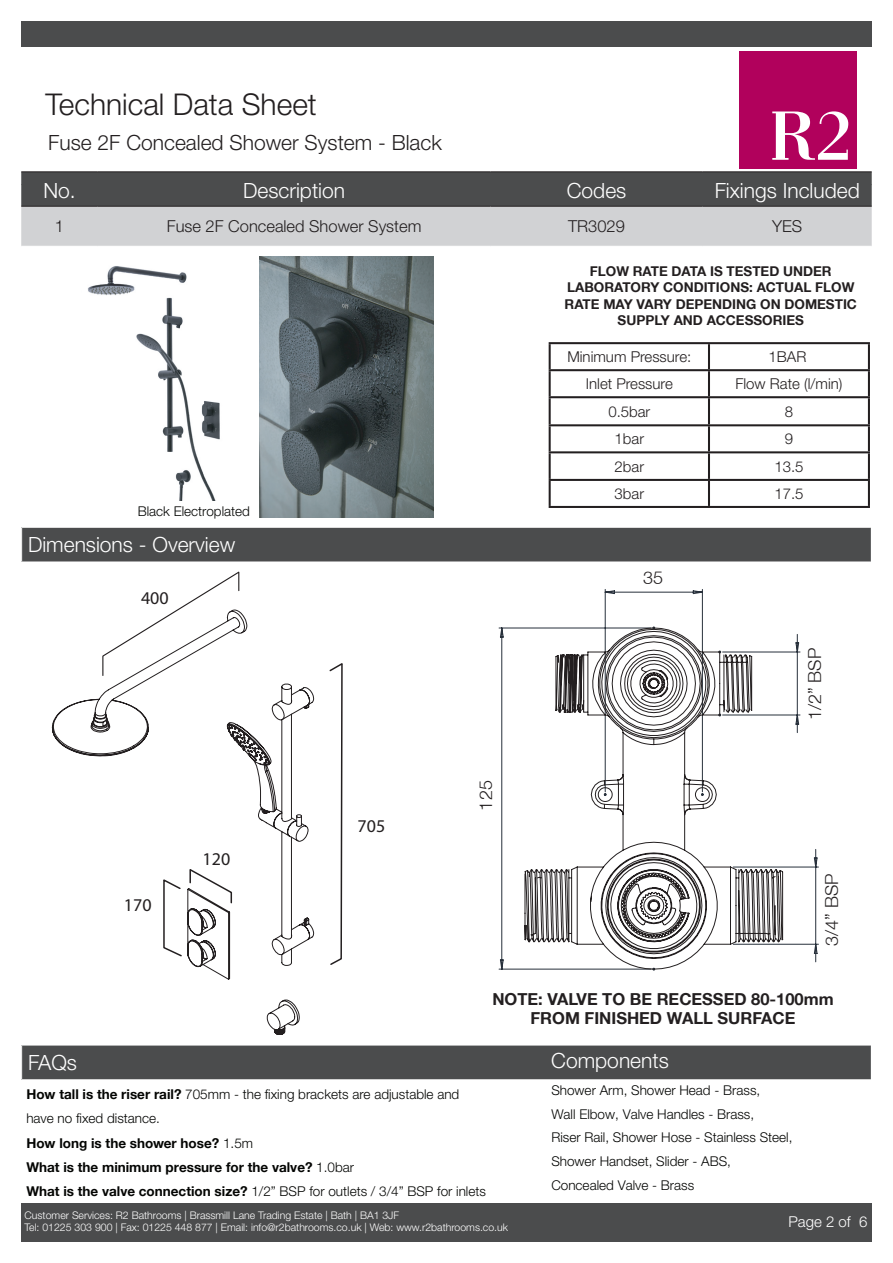
<style>
.page{position:relative;width:893px;height:1263px;background:#fff}
.page>*{position:absolute;margin:0;border:0;box-sizing:border-box;transform-origin:0 0}
.t1{font:300 30px "Helvetica Neue LT Std";color:#231f20}
.t2{font:300 21px "Helvetica Neue LT Std";color:#fff}
.t3{font:300 21px "Helvetica Neue LT Std";color:#231f20}
.t4{font:300 18px "Helvetica Neue";color:#231f20}
.t5{font:18px "Myriad Pro";color:#231f20}
.t6{font:700 16.5px/19.8px "Helvetica Neue";color:#231f20;text-align:center}
.t7{font:300 16.5px "Helvetica Neue LT Std";color:#231f20}
.t8{font:300 15px/27px "Helvetica Neue LT Std";color:#231f20;text-align:center}
.t9{font:300 15px "Helvetica Neue LT Std";color:#fff}
.t10{font:300 13.5px/23.7px "Helvetica Neue LT Std";color:#040503}
.t11{font:700 13.5px/16.2px "Helvetica Neue";color:#231f20;text-align:center}
.t12{font:700 13.5px/24px "Helvetica Neue CE";color:#040503}
.t13{font:300 10.5px/12.6px "Helvetica Neue LT Std";color:#fff}
.s1{font-family:"Helvetica Neue CE";font-weight:700}
.s2{font-family:"Helvetica Neue LT Std";font-weight:300}
</style>
<div class="page">
<div style="left:739px;top:51px;width:117px;height:117px;background:#b1015c"></div>
<svg style="left:772px;top:111px;width:76px;height:49px"></svg>
<div style="left:21px;top:1203px;width:851px;height:39px;background:#4b4c4d"></div>
<div style="left:21px;top:21px;width:851px;height:26px;background:#4b4c4d"></div>
<svg style="left:21px;top:172px;width:851px;height:74px;background:#929394"></svg>
<hr style="left:21px;top:171px;width:77px;height:1px;background:#231f20">
<hr style="left:98px;top:171px;width:392px;height:1px;background:#231f20">
<hr style="left:490px;top:171px;width:213px;height:1px;background:#231f20">
<hr style="left:703px;top:171px;width:169px;height:1px;background:#231f20">
<hr style="left:21px;top:206px;width:77px;height:1px;background:#231f20">
<hr style="left:98px;top:206px;width:392px;height:1px;background:#231f20">
<hr style="left:490px;top:206px;width:213px;height:1px;background:#231f20">
<hr style="left:703px;top:206px;width:169px;height:1px;background:#231f20">
<div style="left:22px;top:527px;width:849px;height:35px;background:#4b4c4d"></div>
<hr style="left:21px;top:527px;width:851px;height:1px;background:#fff">
<div style="left:22px;top:1045px;width:849px;height:35px;background:#4b4c4d"></div>
<hr style="left:21px;top:1079px;width:851px;height:1px;background:#fff">
<hr style="left:21px;top:1045px;width:851px;height:1px;background:#fff">
<img style="left:88px;top:266px;width:132px;height:235px">
<img style="left:259px;top:257px;width:174px;height:261px">
<svg style="left:52px;top:611px;width:262px;height:424px"></svg>
<svg style="left:102px;top:571px;width:138px;height:106px"></svg>
<svg style="left:329px;top:663px;width:14px;height:302px"></svg>
<svg style="left:189px;top:867px;width:44px;height:37px"></svg>
<svg style="left:162px;top:878px;width:21px;height:80px"></svg>
<svg style="left:498px;top:589px;width:321px;height:381px"></svg>
<svg style="left:524px;top:627px;width:260px;height:343px"></svg>
<hr style="left:549px;top:342px;width:160px;height:2px;background:#231f20">
<hr style="left:549px;top:344px;width:2px;height:25px;background:#231f20">
<hr style="left:709px;top:342px;width:161px;height:2px;background:#231f20">
<hr style="left:708px;top:344px;width:2px;height:25px;background:#231f20">
<hr style="left:868px;top:344px;width:2px;height:25px;background:#231f20">
<hr style="left:549px;top:369px;width:160px;height:2px;background:#231f20">
<hr style="left:549px;top:371px;width:2px;height:25px;background:#231f20">
<hr style="left:709px;top:369px;width:161px;height:2px;background:#231f20">
<hr style="left:708px;top:371px;width:2px;height:25px;background:#231f20">
<hr style="left:868px;top:371px;width:2px;height:25px;background:#231f20">
<hr style="left:549px;top:396px;width:160px;height:2px;background:#231f20">
<hr style="left:549px;top:398px;width:2px;height:26px;background:#231f20">
<hr style="left:709px;top:396px;width:161px;height:2px;background:#231f20">
<hr style="left:708px;top:398px;width:2px;height:26px;background:#231f20">
<hr style="left:868px;top:398px;width:2px;height:26px;background:#231f20">
<hr style="left:549px;top:424px;width:160px;height:2px;background:#231f20">
<hr style="left:549px;top:426px;width:2px;height:25px;background:#231f20">
<hr style="left:709px;top:424px;width:161px;height:2px;background:#231f20">
<hr style="left:708px;top:426px;width:2px;height:25px;background:#231f20">
<hr style="left:868px;top:426px;width:2px;height:25px;background:#231f20">
<hr style="left:549px;top:451px;width:160px;height:2px;background:#231f20">
<hr style="left:549px;top:453px;width:2px;height:26px;background:#231f20">
<hr style="left:709px;top:451px;width:161px;height:2px;background:#231f20">
<hr style="left:708px;top:453px;width:2px;height:26px;background:#231f20">
<hr style="left:868px;top:453px;width:2px;height:26px;background:#231f20">
<hr style="left:549px;top:479px;width:160px;height:2px;background:#231f20">
<hr style="left:549px;top:481px;width:2px;height:25px;background:#231f20">
<hr style="left:709px;top:479px;width:161px;height:2px;background:#231f20">
<hr style="left:708px;top:481px;width:2px;height:25px;background:#231f20">
<hr style="left:868px;top:481px;width:2px;height:25px;background:#231f20">
<hr style="left:549px;top:506px;width:160px;height:2px;background:#231f20">
<hr style="left:709px;top:506px;width:161px;height:2px;background:#231f20">
<h1 class="t1" style="left:46px;top:86px;width:273px">Technical Data Sheet</h1>
<h2 class="t3" style="left:48px;top:130px;width:395px">Fuse 2F Concealed Shower System - Black</h2>
<h2 class="t2" style="left:43px;top:177px;width:34px">No.</h2>
<h2 class="t2" style="left:243px;top:177px;width:103px">Description</h2>
<h2 class="t2" style="left:567px;top:177px;width:61px">Codes</h2>
<h2 class="t2" style="left:715px;top:177px;width:147px">Fixings Included</h2>
<p class="t7" style="left:55px;top:216px;width:11px">1</p>
<p class="t7" style="left:167px;top:216px;width:256px">Fuse 2F Concealed Shower System</p>
<p class="t7" style="left:568px;top:216px;width:58px">TR3029</p>
<p class="t7" style="left:772px;top:216px;width:32px">YES</p>
<p class="t11" style="left:565px;top:263px;width:294px">FLOW RATE DATA IS TESTED UNDER<br>LABORATORY CONDITIONS: ACTUAL FLOW<br>RATE MAY VARY DEPENDING ON DOMESTIC<br>SUPPLY AND ACCESSORIES</p>
<p class="t8" style="left:567px;top:343px;width:125px">Minimum Pressure:<br>Inlet Pressure</p>
<p class="t8" style="left:768px;top:343px;width:39px">1BAR</p>
<p class="t8" style="left:735px;top:370px;width:108px">Flow Rate (l/min)</p>
<p class="t10" style="left:138px;top:499px;width:114px">Black Electroplated</p>
<h2 class="t2" style="left:28px;top:532px;width:209px">Dimensions - Overview</h2>
<h3 class="t5" style="left:141px;top:586px;width:29px">400</h3>
<h3 class="t5" style="left:124px;top:893px;width:29px">170</h3>
<h3 class="t5" style="left:203px;top:848px;width:29px">120</h3>
<h2 class="t2" style="left:28px;top:1049px;width:51px">FAQs</h2>
<h3 class="t5" style="left:358px;top:815px;width:29px">705</h3>
<p class="t8" style="left:608px;top:397px;width:43px">0.5bar</p>
<p class="t8" style="left:785px;top:397px;width:10px">8</p>
<p class="t8" style="left:615px;top:425px;width:31px">1bar</p>
<p class="t8" style="left:785px;top:425px;width:10px">9</p>
<p class="t8" style="left:615px;top:452px;width:31px">2bar</p>
<p class="t8" style="left:774px;top:452px;width:31px">13.5</p>
<p class="t8" style="left:615px;top:480px;width:31px">3bar</p>
<p class="t8" style="left:774px;top:480px;width:31px">17.5</p>
<h3 class="t4" style="left:475px;top:810px;width:32px;rotate:-90deg">125</h3>
<h3 class="t4" style="left:643px;top:567px;width:22px">35</h3>
<h3 class="t4" style="left:804px;top:720px;width:74px;rotate:-90deg">1/2” BSP</h3>
<h3 class="t4" style="left:821px;top:946px;width:74px;rotate:-90deg">3/4” BSP</h3>
<p class="t6" style="left:492px;top:988px;width:343px">NOTE: VALVE TO BE RECESSED 80-100mm<br>FROM FINISHED WALL SURFACE</p>
<h2 class="t2" style="left:551px;top:1048px;width:119px">Components</h2>
<p class="t10" style="left:26px;top:1081px;width:434px"><span class="s1">How tall is the riser rail?</span> 705mm - the fixing brackets are adjustable and have no fixed distance.</p>
<p class="t12" style="left:26px;top:1131px;width:329px">How long is the shower hose? <span class="s2">1.5m<br></span>What is the minimum pressure for the valve? <span class="s2">1.0bar</span></p>
<p class="t10" style="left:26px;top:1178px;width:461px"><span class="s1">What is the valve connection size?</span> 1/2” BSP for outlets / 3/4” BSP for inlets</p>
<p class="t10" style="left:551px;top:1078px;width:243px">Shower Arm, Shower Head - Brass,<br>Wall Elbow, Valve Handles - Brass,<br>Riser Rail, Shower Hose - Stainless Steel,<br>Shower Handset, Slider - ABS,<br>Concealed Valve - Brass</p>
<p class="t13" style="left:25px;top:1208px;width:485px">Customer Services: R2 Bathrooms | Brassmill Lane Trading Estate | Bath | BA1 3JF<br>Tel: 01225 303 900 | Fax: 01225 448 877 | Email: info@r2bathrooms.co.uk | Web: www.r2bathrooms.co.uk</p>
<p class="t9" style="left:788px;top:1212px;width:80px">Page 2 of 6</p>
</div>
